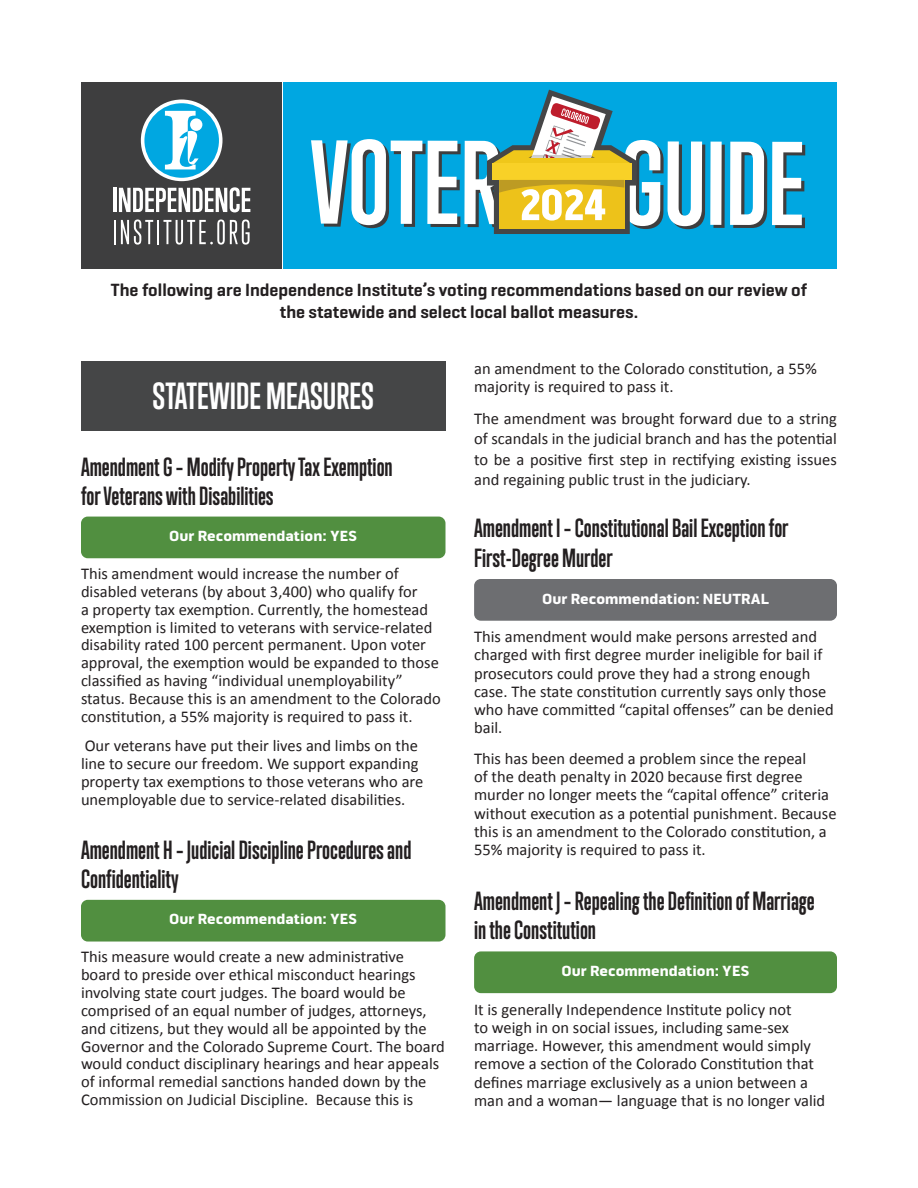
<style>
.page{position:relative;width:918px;height:1188px;background:#fff}
.page>*{position:absolute;margin:0;border:0;box-sizing:border-box;transform-origin:0 0}
.Ballot_Item{font:700 34.5px "Trump Gothic Pro";color:#fff}
.Ballot_Item-2{font:700 24px/28.8px "Trump Gothic Pro";color:#231f20}
.t1{font:600 18px/21.6px "Geogrotesque";color:#231f20;text-align:center}
.BODY{font:16.5px/17.9px "Calibri";color:#231f20}
.YES{font:900 15px "Pill Gothic 600 mg";color:#fff}
.NEUTRAL{font:900 15px "Pill Gothic 600 mg";color:#fff}
</style>
<div class="page">
<div style="left:81px;top:361px;width:365px;height:69px;background:#454647"></div>
<div style="left:81px;top:517px;width:365px;height:41px;background:#518f40;border-radius:7px"></div>
<div style="left:81px;top:900px;width:365px;height:42px;background:#518f40;border-radius:7px"></div>
<div style="left:284px;top:82px;width:553px;height:187px;background:#00a7e1"></div>
<div style="left:713px;top:145px;width:12px;height:83px;background:#3e3e3f"></div>
<div style="left:81px;top:82px;width:200px;height:187px;background:#3e3e3f"></div>
<div style="left:710px;top:142px;width:12px;height:83px;background:#fff"></div>
<svg style="left:730px;top:142px;width:75px;height:86px"></svg>
<svg style="left:311px;top:90px;width:394px;height:144px"></svg>
<svg style="left:141px;top:100px;width:82px;height:81px"></svg>
<div style="left:144px;top:103px;width:75px;height:75px;background:#00a7e1;border-radius:50%"></div>
<svg style="left:190px;top:118px;width:12px;height:13px"></svg>
<svg style="left:165px;top:111px;width:34px;height:58px"></svg>
<hr style="left:113px;top:188px;width:3px;height:24px;background:#fff">
<svg style="left:119px;top:187px;width:131px;height:25px"></svg>
<hr style="left:114px;top:220px;width:2px;height:24px;background:#fff">
<svg style="left:121px;top:220px;width:32px;height:25px"></svg>
<hr style="left:157px;top:220px;width:2px;height:24px;background:#fff">
<svg style="left:163px;top:220px;width:87px;height:25px"></svg>
<div style="left:474px;top:579px;width:363px;height:42px;background:#6d6e71;border-radius:7px"></div>
<div style="left:474px;top:951px;width:363px;height:42px;background:#518f40;border-radius:7px"></div>
<p class="t1" style="left:111px;top:279px;width:698px">The following are Independence Institute’s voting recommendations based on our review of the statewide and select local ballot measures.</p>
<p class="Ballot_Item" style="left:153px;top:375px;width:223px">STATEWIDE MEASURES</p>
<p class="Ballot_Item-2" style="left:81px;top:452px;width:313px">Amendment G – Modify Property Tax Exemption for Veterans with Disabilities</p>
<p class="YES" style="left:169px;top:527px;width:190px">Our Recommendation: YES</p>
<p class="BODY" style="left:81px;top:564px;width:361px">This amendment would increase the number of disabled veterans (by about 3,400) who qualify for<br>a property tax exemption. Currently, the homestead exemption is limited to veterans with service-related disability rated 100 percent permanent. Upon voter approval, the exemption would be expanded to those classified as having “individual unemployability” status. Because this is an amendment to the Colorado constitution, a 55% majority is required to pass it.</p>
<p class="BODY" style="left:81px;top:737px;width:344px">Our veterans have put their lives and limbs on the line to secure our freedom. We support expanding property tax exemptions to those veterans who are unemployable due to service-related disabilities.</p>
<p class="Ballot_Item-2" style="left:81px;top:836px;width:332px">Amendment H – Judicial Discipline Procedures and<br>Confidentiality</p>
<p class="YES" style="left:169px;top:910px;width:190px">Our Recommendation: YES</p>
<p class="BODY" style="left:81px;top:948px;width:365px">This measure would create a new administrative board to preside over ethical misconduct hearings involving state court judges. The board would be comprised of an equal number of judges, attorneys, and citizens, but they would all be appointed by the Governor and the Colorado Supreme Court. The board would conduct disciplinary hearings and hear appeals of informal remedial sanctions handed down by the Commission on Judicial Discipline. Because this is</p>
<p class="BODY" style="left:474px;top:359px;width:344px;line-height:18.3px">an amendment to the Colorado constitution, a 55% majority is required to pass it.</p>
<p class="BODY" style="left:474px;top:408px;width:364px;line-height:20.2px;text-align:justify">The amendment was brought forward due to a string of scandals in the judicial branch and has the potential to be a positive first step in rectifying existing issues and regaining public trust in the judiciary.</p>
<p class="Ballot_Item-2" style="left:474px;top:514px;width:316px;line-height:29.2px">Amendment I – Constitutional Bail Exception for<br>First-Degree Murder</p>
<p class="NEUTRAL" style="left:542px;top:589px;width:228px">Our Recommendation: NEUTRAL</p>
<p class="BODY" style="left:474px;top:627px;width:361px;line-height:18.3px">This amendment would make persons arrested and charged with first degree murder ineligible for bail if prosecutors could prove they had a strong enough case. The state constitution currently says only those who have committed “capital offenses” can be denied bail.</p>
<p class="BODY" style="left:474px;top:749px;width:364px;line-height:18.3px">This has been deemed a problem since the repeal<br>of the death penalty in 2020 because first degree murder no longer meets the “capital offence” criteria without execution as a potential punishment. Because this is an amendment to the Colorado constitution, a 55% majority is required to pass it.</p>
<p class="Ballot_Item-2" style="left:474px;top:886px;width:342px;line-height:29.2px">Amendment J – Repealing the Definition of Marriage in the Constitution</p>
<p class="YES" style="left:562px;top:962px;width:190px">Our Recommendation: YES</p>
<p class="BODY" style="left:474px;top:999px;width:353px;line-height:18.3px">It is generally Independence Institute policy not<br>to weigh in on social issues, including same-sex marriage. However, this amendment would simply remove a section of the Colorado Constitution that defines marriage exclusively as a union between a man and a woman— language that is no longer valid</p>
</div>
